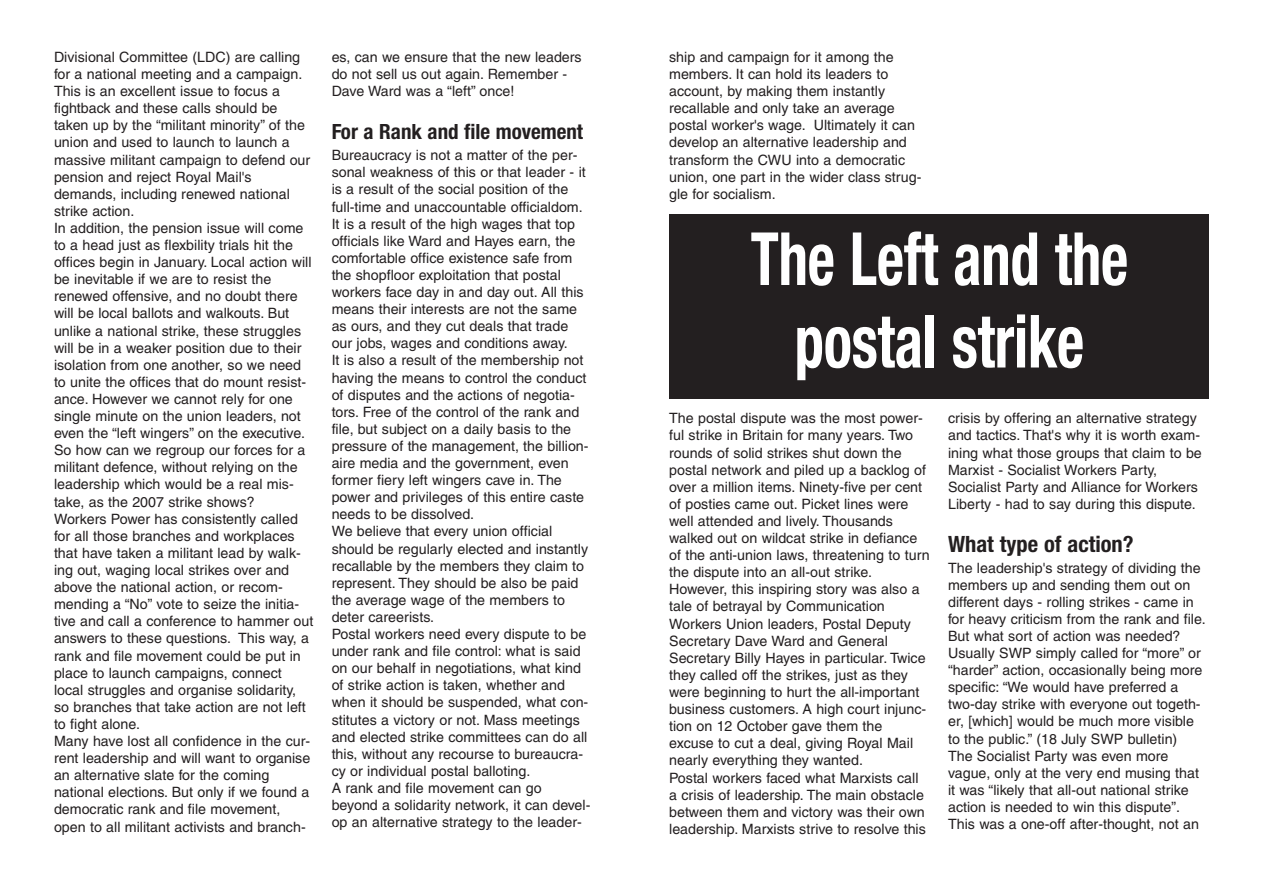
<style>
.page{position:relative;width:1263px;height:893px;background:#fff}
.page>*{position:absolute;margin:0;border:0;box-sizing:border-box;transform-origin:0 0}
.t1{font:700 condensed 73.5px/82.5px "Helvetica Neue";letter-spacing:-.005em;color:#fff;text-align:center;scale:.8 1}
.t2{font:700 condensed 22.5px "Helvetica Neue";color:#231f20}
.t3{font:700 condensed 21px "Helvetica Neue";color:#231f20}
.t4{font:14.25px/17.1px "Helvetica";color:#231f20}
</style>
<div class="page">
<div style="left:670px;top:214px;width:539px;height:184px;background:#231f20"></div>
<p class="t4" style="left:54px;top:50px;width:261px">Divisional Committee (LDC) are calling for a national meeting and a campaign.<br>This is an excellent issue to focus a fightback and these calls should be taken up by the “militant minority” of the union and used to launch to launch a massive militant campaign to defend our pension and reject Royal Mail's demands, including renewed national strike action.<br>In addition, the pension issue will come to a head just as flexbility trials hit the offices begin in January. Local action will be inevitable if we are to resist the renewed offensive, and no doubt there will be local ballots and walkouts. But unlike a national strike, these struggles will be in a weaker position due to their isolation from one another, so we need to unite the offices that do mount resist&shy;ance. However we cannot rely for one single minute on the union leaders, not even the “left wingers” on the executive.<br>So how can we regroup our forces for a militant defence, without relying on the leadership which would be a real mis&shy;take, as the 2007 strike shows?<br>Workers Power has consistently called for all those branches and workplaces that have taken a militant lead by walk&shy;ing out, waging local strikes over and above the national action, or recom&shy;mending a “No” vote to seize the initia&shy;tive and call a conference to hammer out answers to these questions. This way, a rank and file movement could be put in place to launch campaigns, connect local struggles and organise solidarity, so branches that take action are not left to fight alone.<br>Many have lost all confidence in the cur&shy;rent leadership and will want to organise an alternative slate for the coming national elections. But only if we found a democratic rank and file movement, open to all militant activists and branch-</p>
<p class="t4" style="left:332px;top:50px;width:252px">es, can we ensure that the new leaders do not sell us out again. Remember -<br>Dave Ward was a “left” once!</p>
<h3 class="t3" style="left:332px;top:119px;width:253px">For a Rank and file movement</h3>
<p class="t4" style="left:332px;top:148px;width:260px">Bureaucracy is not a matter of the per&shy;sonal weakness of this or that leader - it is a result of the social position of the full-time and unaccountable officialdom.<br>It is a result of the high wages that top officials like Ward and Hayes earn, the comfortable office existence safe from the shopfloor exploitation that postal workers face day in and day out. All this means their interests are not the same as ours, and they cut deals that trade our jobs, wages and conditions away.<br>It is also a result of the membership not having the means to control the conduct of disputes and the actions of negotia&shy;tors. Free of the control of the rank and file, but subject on a daily basis to the pressure of the management, the billion&shy;aire media and the government, even former fiery left wingers cave in. The power and privileges of this entire caste needs to be dissolved.<br>We believe that every union official should be regularly elected and instantly recallable by the members they claim to represent. They should be also be paid the average wage of the members to deter careerists.<br>Postal workers need every dispute to be under rank and file control: what is said on our behalf in negotiations, what kind of strike action is taken, whether and when it should be suspended, what con&shy;stitutes a victory or not. Mass meetings and elected strike committees can do all this, without any recourse to bureaucra&shy;cy or individual postal balloting.<br>A rank and file movement can go beyond a solidarity network, it can devel&shy;op an alternative strategy to the leader-</p>
<p class="t4" style="left:669px;top:50px;width:254px">ship and campaign for it among the members. It can hold its leaders to account, by making them instantly recallable and only take an average postal worker's wage. Ultimately it can develop an alternative leadership and transform the CWU into a democratic union, one part in the wider class strug&shy;gle for socialism.</p>
<h1 class="t1" style="left:751px;top:217px;width:473px">The Left and the postal strike</h1>
<p class="t4" style="left:669px;top:411px;width:262px">The postal dispute was the most power&shy;ful strike in Britain for many years. Two rounds of solid strikes shut down the postal network and piled up a backlog of over a million items. Ninety-five per cent of posties came out. Picket lines were well attended and lively. Thousands walked out on wildcat strike in defiance of the anti-union laws, threatening to turn the dispute into an all-out strike.<br>However, this inspiring story was also a tale of betrayal by Communication Workers Union leaders, Postal Deputy Secretary Dave Ward and General Secretary Billy Hayes in particular. Twice they called off the strikes, just as they were beginning to hurt the all-important business customers. A high court injunc&shy;tion on 12 October gave them the excuse to cut a deal, giving Royal Mail nearly everything they wanted.<br>Postal workers faced what Marxists call a crisis of leadership. The main obstacle between them and victory was their own leadership. Marxists strive to resolve this</p>
<p class="t4" style="left:948px;top:411px;width:255px">crisis by offering an alternative strategy and tactics. That's why it is worth exam&shy;ining what those groups that claim to be Marxist - Socialist Workers Party, Socialist Party and Alliance for Workers Liberty - had to say during this dispute.</p>
<h2 class="t2" style="left:948px;top:530px;width:187px">What type of action?</h2>
<p class="t4" style="left:948px;top:560px;width:259px">The leadership's strategy of dividing the members up and sending them out on different days - rolling strikes - came in for heavy criticism from the rank and file.<br>But what sort of action was needed?<br>Usually SWP simply called for “more” or “harder” action, occasionally being more specific: “We would have preferred a two-day strike with everyone out togeth&shy;er, [which] would be much more visible to the public.” (18 July SWP bulletin)<br>The Socialist Party was even more vague, only at the very end musing that it was “likely that all-out national strike action is needed to win this dispute”.<br>This was a one-off after-thought, not an</p>
</div>
